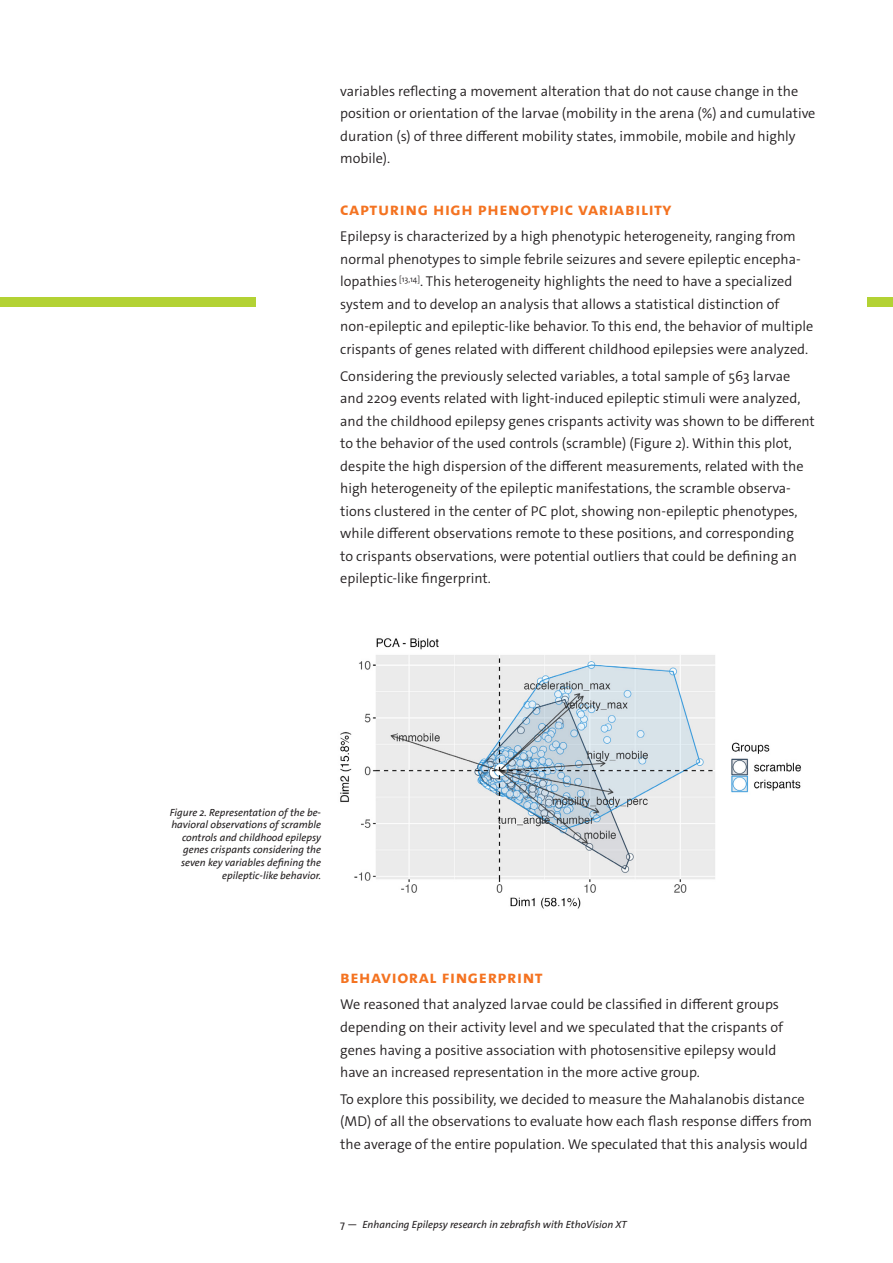
<style>
.page{position:relative;width:893px;height:1263px;background:#fff}
.page>*{position:absolute;margin:0;border:0;box-sizing:border-box;transform-origin:0 0}
.Paragraaf_-_titel{font:18px "The Sans Bold Caps";letter-spacing:.03em;color:#f47321}
.Broodtekst{font:300 14.25px/22.5px "The Sans C2 s";color:#231f20}
.t1{font:italic 10.5px/12.6px "The Sans";color:#231f20;text-align:right}
.s1{font-style:normal}
</style>
<div class="page">
<div style="left:0;top:298px;width:255px;height:9px;background:#b3d234"></div>
<div style="left:867px;top:298px;width:26px;height:9px;background:#b3d234"></div>
<img style="left:340px;top:638px;width:461px;height:271px">
<p class="Broodtekst" style="left:340px;top:80px;width:477px">variables reflecting a movement alteration that do not cause change in the position or orientation of the larvae (mobility in the arena (%) and cumulative duration (s) of three different mobility states, immobile, mobile and highly mobile).</p>
<p class="Paragraaf_-_titel" style="left:340px;top:197px;width:333px">capturing high phenotypic variability</p>
<p class="Broodtekst" style="left:340px;top:225px;width:475px">Epilepsy is characterized by a high phenotypic heterogeneity, ranging from normal phenotypes to simple febrile seizures and severe epileptic encepha&shy;lopathies <sup>[13,14]</sup>. This heterogeneity highlights the need to have a specialized system and to develop an analysis that allows a statistical distinction of non-epileptic and epileptic-like behavior. To this end, the behavior of multiple crispants of genes related with different childhood epilepsies were analyzed.</p>
<p class="Broodtekst" style="left:340px;top:365px;width:476px">Considering the previously selected variables, a total sample of 563 larvae and 2209 events related with light-induced epileptic stimuli were analyzed, and the childhood epilepsy genes crispants activity was shown to be different to the behavior of the used controls (scramble) (Figure 2). Within this plot, despite the high dispersion of the different measurements, related with the high heterogeneity of the epileptic manifestations, the scramble observa&shy;tions clustered in the center of PC plot, showing non-epileptic phenotypes, while different observations remote to these positions, and corresponding<br>to crispants observations, were potential outliers that could be defining an epileptic-like fingerprint.</p>
<p class="t1" style="left:170px;top:806px;width:153px">Figure 2. Representation of the be&shy;havioral observations of scramble controls and childhood epilepsy genes crispants considering the seven key variables defining the epileptic-like behavior.</p>
<p class="Paragraaf_-_titel" style="left:340px;top:965px;width:204px">behavioral fingerprint</p>
<p class="Broodtekst" style="left:340px;top:993px;width:444px">We reasoned that analyzed larvae could be classified in different groups depending on their activity level and we speculated that the crispants of genes having a positive association with photosensitive epilepsy would have an increased representation in the more active group.</p>
<p class="Broodtekst" style="left:340px;top:1088px;width:473px">To explore this possibility, we decided to measure the Mahalanobis distance (MD) of all the observations to evaluate how each flash response differs from the average of the entire population. We speculated that this analysis would</p>
<p class="t1" style="left:340px;top:1218px;width:288px"><span class="s1">7 —</span> Enhancing Epilepsy research in zebrafish with EthoVision XT</p>
</div>
